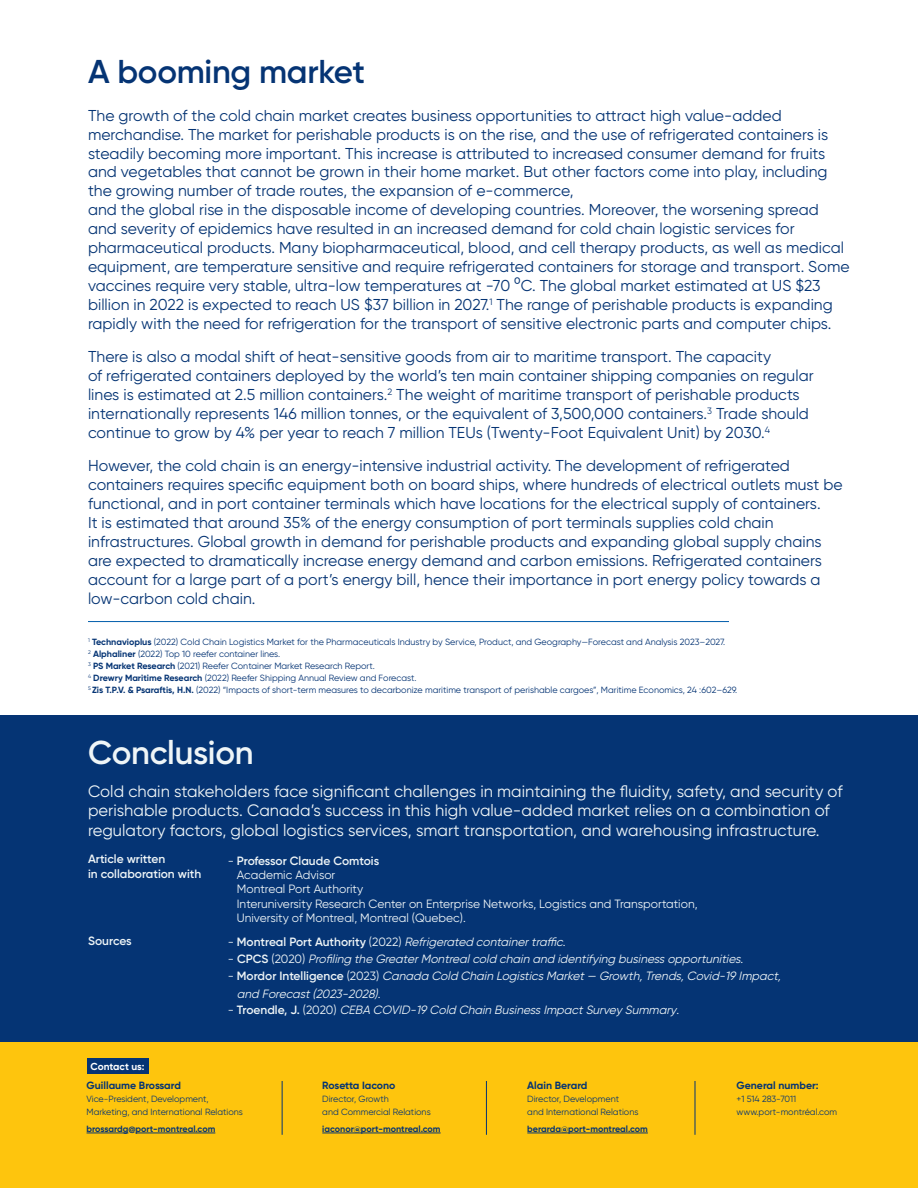
<style>
.page{position:relative;width:918px;height:1188px;background:#fff}
.page>*{position:absolute;margin:0;border:0;box-sizing:border-box;transform-origin:0 0}
.t1{font:600 33px "Gilroy";letter-spacing:-.01em;color:#053474}
.t2{font:600 33px "Gilroy";letter-spacing:-.01em;color:#eff5f7}
.t3{font:16.5px/19.8px "Gilroy";color:#eff5f7}
.t4{font:15.75px/18.9px "Gilroy";color:#053474}
.t5{font:italic 12px/17.4px "Gilroy";color:#eff5f7}
.t6{font:12px/14.4px "Gilroy";color:#eff5f7}
.t7{font:600 12px/14.4px "Gilroy";color:#eff5f7}
.t8{font:700 10.5px "Gilroy";color:#053474}
.t9{font:700 10.2px "Gilroy";letter-spacing:-.005em;color:#fff}
.t10{font:9px/12px "Gilroy";color:#053474}
.t11{font:700 9px "Gilroy";color:#053474}
.s1{font-weight:700}
.s2{font-weight:600}
.s3{font-style:normal}
.s4{font-weight:600;font-style:normal}
.s5{font-family:"Avenir";font-weight:800}
</style>
<div class="page">
<div style="left:0;top:1042px;width:918px;height:146px;background:#fec50d"></div>
<div style="left:0;top:715px;width:918px;height:327px;background:#053474"></div>
<hr style="left:88px;top:621px;width:641px;height:1px;background:#015dab">
<hr style="left:87px;top:1133px;width:41px;height:1px;background:#053474">
<hr style="left:136px;top:1133px;width:79px;height:1px;background:#053474">
<hr style="left:322px;top:1133px;width:119px;height:1px;background:#053474">
<hr style="left:527px;top:1133px;width:121px;height:1px;background:#053474">
<hr style="left:282px;top:1081px;width:1px;height:54px;background:#053474">
<hr style="left:486px;top:1081px;width:1px;height:54px;background:#053474">
<hr style="left:695px;top:1081px;width:1px;height:54px;background:#053474">
<div style="left:87px;top:1058px;width:61px;height:16px;background:#053474"></div>
<h1 class="t1" style="left:88px;top:51px;width:278px">A booming market</h1>
<p class="t4" style="left:88px;top:106px;width:763px">The growth of the cold chain market creates business opportunities to attract high value-added merchandise. The market for perishable products is on the rise, and the use of refrigerated containers is steadily becoming more important. This increase is attributed to increased consumer demand for fruits and vegetables that cannot be grown in their home market. But other factors come into play, including the growing number of trade routes, the expansion of e-commerce,<br>and the global rise in the disposable income of developing countries. Moreover, the worsening spread and severity of epidemics have resulted in an increased demand for cold chain logistic services for pharmaceutical products. Many biopharmaceutical, blood, and cell therapy products, as well as medical equipment, are temperature sensitive and require refrigerated containers for storage and transport. Some vaccines require very stable, ultra-low temperatures at -70 0C. The global market estimated at US $23 billion in 2022 is expected to reach US $37 billion in 2027.<sup>1</sup> The range of perishable products is expanding rapidly with the need for refrigeration for the transport of sensitive electronic parts and computer chips.</p>
<p class="t4" style="left:88px;top:347px;width:727px">There is also a modal shift of heat-sensitive goods from air to maritime transport. The capacity<br>of refrigerated containers deployed by the world’s ten main container shipping companies on regular lines is estimated at 2.5 million containers.<sup>2</sup> The weight of maritime transport of perishable products internationally represents 146 million tonnes, or the equivalent of 3,500,000 containers.<sup>3</sup> Trade should continue to grow by 4% per year to reach 7 million TEUs (Twenty-Foot Equivalent Unit) by 2030.<sup>4</sup></p>
<p class="t4" style="left:88px;top:456px;width:756px">However, the cold chain is an energy-intensive industrial activity. The development of refrigerated containers requires specific equipment both on board ships, where hundreds of electrical outlets must be functional, and in port container terminals which have locations for the electrical supply of containers.<br>It is estimated that around 35% of the energy consumption of port terminals supplies cold chain infrastructures. Global growth in demand for perishable products and expanding global supply chains are expected to dramatically increase energy demand and carbon emissions. Refrigerated containers account for a large part of a port’s energy bill, hence their importance in port energy policy towards a low-carbon cold chain.</p>
<p class="t10" style="left:88px;top:635px;width:651px"><sup>1</sup> <span class="s1">Technavioplus</span> (2022) Cold Chain Logistics Market for the Pharmaceuticals Industry by Service, Product, and Geography—Forecast and Analysis 2023–2027.<br><sup>2</sup> <span class="s1">Alphaliner</span> (2022) Top 10 reefer container lines.<br><sup>3</sup> <span class="s1">PS Market Research</span> (2021) Reefer Container Market Research Report.<br><sup>4</sup> <span class="s1">Drewry Maritime Research</span> (2022) Reefer Shipping Annual Review and Forecast.<br><sup>5</sup> <span class="s1">Zis T.P.V. &amp; Psaraftis, H.N.</span> (2022) “Impacts of short-term measures to decarbonize maritime transport of perishable cargoes”, Maritime Economics, 24 :602–629.</p>
<h1 class="t2" style="left:88px;top:732px;width:167px">Conclusion</h1>
<p class="t3" style="left:88px;top:781px;width:756px">Cold chain stakeholders face significant challenges in maintaining the fluidity, safety, and security of perishable products. Canada’s success in this high value-added market relies on a combination of regulatory factors, global logistics services, smart transportation, and warehousing infrastructure.</p>
<p class="t7" style="left:88px;top:852px;width:115px">Article written<br>in collaboration with</p>
<p class="t6" style="left:237px;top:853px;width:462px;text-indent:-9px">- <span class="s2">Professor Claude Comtois<br></span>Academic Advisor<br>Montreal Port Authority<br>Interuniversity Research Center on Enterprise Networks, Logistics and Transportation, University of Montreal, Montreal (Quebec).</p>
<p class="t5" style="left:228px;top:933px;width:340px"><span class="s3">-</span> <span class="s4">Montreal Port Authority</span> <span class="s3">(2022)</span> Refrigerated containertraffic<span class="s3">.</span></p>
<p class="t5" style="left:228px;top:950px;width:517px"><span class="s3">-</span> <span class="s4">C P C S</span> <span class="s3">( 2 0 2 0 )</span> Profiling the GreaterMontrealcold chain and identifying businessopportunities<span class="s3">.</span></p>
<p class="t5" style="left:237px;top:967px;width:549px;text-indent:-9px"><span class="s3">-</span> <span class="s4">M o r d o r I n t e l l i g e n c e</span> <span class="s3">( 2 0 2 3 )</span> Canada Cold Chain LogisticsMarket— Growth,Trends,Covid-19 Impact, and Forecast(2023-2028)<span class="s3">.</span></p>
<p class="t5" style="left:228px;top:1001px;width:453px"><span class="s3">-</span> <span class="s4">Tr o e n d l e , J .</span> <span class="s3">( 2 0 2 0 )</span> CEBA COVID-19 Cold Chain BusinessImpactSurvey Summary<span class="s3">.</span></p>
<p class="t7" style="left:88px;top:933px;width:45px">Sources</p>
<p class="t9" style="left:90px;top:1060px;width:56px">Contact us:</p>
<p class="t8" style="left:87px;top:1079px;width:96px">Guillaume Brossard</p>
<p class="t10" style="left:87px;top:1093px;width:158px;line-height:12.8px">Vice-President, Development,<br>Marketing, and International Relations</p>
<p class="t11" style="left:87px;top:1123px;width:130px">brossardg<span class="s5">@</span>port-montreal.com</p>
<p class="t8" style="left:322px;top:1079px;width:75px">Rosetta Iacono</p>
<p class="t10" style="left:322px;top:1093px;width:110px;line-height:12.8px">Director, Growth<br>and Commercial Relations</p>
<p class="t11" style="left:322px;top:1123px;width:120px">iaconor@port-montreal.com</p>
<p class="t8" style="left:527px;top:1079px;width:62px">Alain Berard</p>
<p class="t10" style="left:527px;top:1093px;width:113px;line-height:12.8px">Director, Development<br>and International Relations</p>
<p class="t11" style="left:527px;top:1123px;width:122px">berarda@port-montreal.com</p>
<p class="t8" style="left:737px;top:1079px;width:84px">General number:</p>
<p class="t10" style="left:737px;top:1093px;width:102px;line-height:12.8px">+1 514 283-7011 www.port-montréal.com</p>
</div>
